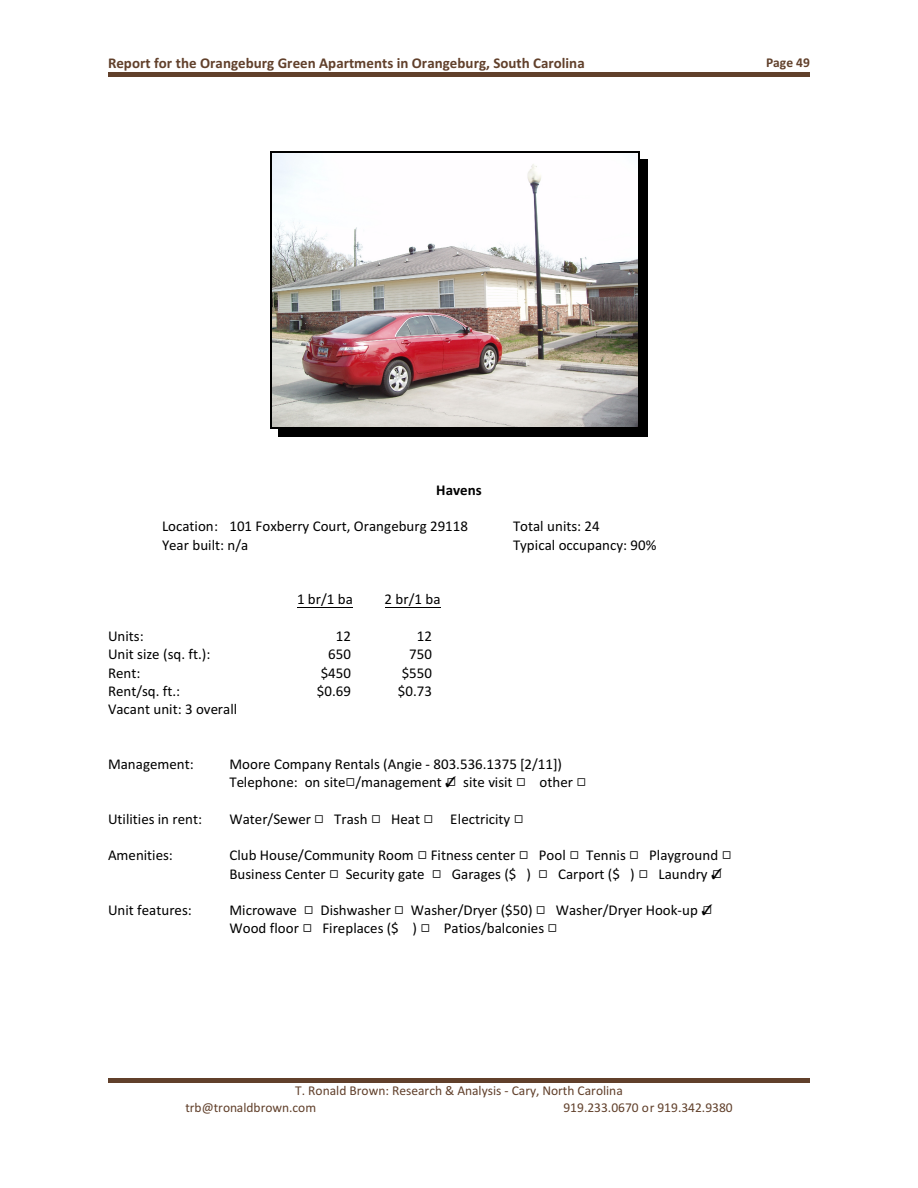
<style>
.page{position:relative;width:918px;height:1188px;background:#fff}
.page>*{position:absolute;margin:0;border:0;box-sizing:border-box;transform-origin:0 0}
.t1{font:15px/18.1px "Calibri";color:#000}
.t2{font:700 15px "Calibri";color:#61402b}
.t3{font:700 15px "Calibri";color:#000}
.t4{font:13.5px/16.5px "Calibri";color:#61402b}
.t5{font:700 13.5px "Calibri";color:#61402b}
</style>
<div class="page">
<hr style="left:108px;top:72px;width:702px;height:4px;background:#61402b">
<img style="left:271px;top:152px;width:367px;height:276px">
<hr style="left:270px;top:151px;width:1px;height:278px;background:#000">
<hr style="left:638px;top:151px;width:2px;height:278px;background:#000">
<hr style="left:270px;top:151px;width:370px;height:1px;background:#000">
<hr style="left:270px;top:428px;width:370px;height:1px;background:#000">
<div style="left:640px;top:159px;width:8px;height:278px;background:#000"></div>
<div style="left:278px;top:429px;width:370px;height:8px;background:#000"></div>
<hr style="left:297px;top:607px;width:56px;height:1px;background:#000">
<hr style="left:385px;top:607px;width:56px;height:1px;background:#000">
<hr style="left:108px;top:1078px;width:702px;height:4px;background:#61402b">
<p class="t2" style="left:108px;top:57px;width:478px">Report for the Orangeburg Green Apartments in Orangeburg, South Carolina</p>
<p class="t5" style="left:766px;top:57px;width:45px">Page 49</p>
<p class="t3" style="left:436px;top:484px;width:47px">Havens</p>
<p class="t1" style="left:162px;top:519px;width:308px">Location: 101 Foxberry Court, Orangeburg 29118</p>
<p class="t1" style="left:513px;top:519px;width:88px">Total units: 24</p>
<p class="t1" style="left:162px;top:537px;width:88px">Year built: n/a</p>
<p class="t1" style="left:513px;top:537px;width:145px">Typical occupancy: 90%</p>
<p class="t1" style="left:297px;top:592px;width:57px">1 br/1 ba</p>
<p class="t1" style="left:385px;top:592px;width:57px">2 br/1 ba</p>
<p class="t1" style="left:108px;top:628px;width:37px">Units:</p>
<p class="t1" style="left:336px;top:628px;width:17px">12</p>
<p class="t1" style="left:417px;top:628px;width:17px">12</p>
<p class="t1" style="left:108px;top:647px;width:104px">Unit size (sq. ft.):</p>
<p class="t1" style="left:328px;top:647px;width:24px">650</p>
<p class="t1" style="left:409px;top:647px;width:24px">750</p>
<p class="t1" style="left:108px;top:665px;width:34px">Rent:</p>
<p class="t1" style="left:321px;top:665px;width:32px">$450</p>
<p class="t1" style="left:402px;top:665px;width:32px">$550</p>
<p class="t1" style="left:108px;top:683px;width:74px">Rent/sq. ft.:</p>
<p class="t1" style="left:317px;top:683px;width:36px">$0.69</p>
<p class="t1" style="left:398px;top:683px;width:36px">$0.73</p>
<p class="t1" style="left:108px;top:701px;width:131px">Vacant unit: 3 overall</p>
<p class="t1" style="left:108px;top:756px;width:87px">Management:</p>
<p class="t1" style="left:230px;top:756px;width:334px">Moore Company Rentals (Angie - 803.536.1375 [2/11])<br>Telephone: on site /management</p>
<p class="t1" style="left:463px;top:774px;width:51px">site visit</p>
<p class="t1" style="left:539px;top:774px;width:35px">other</p>
<p class="t1" style="left:108px;top:811px;width:96px">Utilities in rent:</p>
<p class="t1" style="left:230px;top:811px;width:83px">Water/Sewer</p>
<p class="t1" style="left:334px;top:811px;width:35px">Trash</p>
<p class="t1" style="left:391px;top:811px;width:30px">Heat</p>
<p class="t1" style="left:450px;top:811px;width:61px">Electricity</p>
<p class="t1" style="left:108px;top:847px;width:66px">Amenities:</p>
<p class="t1" style="left:229px;top:847px;width:288px">Club House/Community Room Fitness center</p>
<p class="t1" style="left:539px;top:847px;width:28px">Pool</p>
<p class="t1" style="left:586px;top:847px;width:41px">Tennis</p>
<p class="t1" style="left:649px;top:847px;width:71px">Playground</p>
<p class="t1" style="left:230px;top:866px;width:98px">Business Center</p>
<p class="t1" style="left:346px;top:866px;width:80px">Security gate</p>
<p class="t1" style="left:452px;top:866px;width:81px">Garages ($ )</p>
<p class="t1" style="left:558px;top:866px;width:78px">Carport ($ )</p>
<p class="t1" style="left:658px;top:866px;width:51px">Laundry</p>
<p class="t1" style="left:108px;top:902px;width:85px">Unit features:</p>
<p class="t1" style="left:230px;top:902px;width:69px">Microwave</p>
<p class="t1" style="left:320px;top:902px;width:72px">Dishwasher</p>
<p class="t1" style="left:411px;top:902px;width:123px">Washer/Dryer ($50)</p>
<p class="t1" style="left:556px;top:902px;width:144px">Washer/Dryer Hook-up</p>
<p class="t1" style="left:230px;top:920px;width:71px">Wood floor</p>
<p class="t1" style="left:322px;top:920px;width:96px">Fireplaces ($ )</p>
<p class="t1" style="left:444px;top:920px;width:102px">Patios/balconies</p>
<p class="t4" style="left:185px;top:1083px;width:439px;text-indent:110px">T. Ronald Brown: Research &amp; Analysis - Cary, North Carolina trb@tronaldbrown.com</p>
<p class="t4" style="left:563px;top:1100px;width:171px">919.233.0670 or 919.342.9380</p>
</div>
